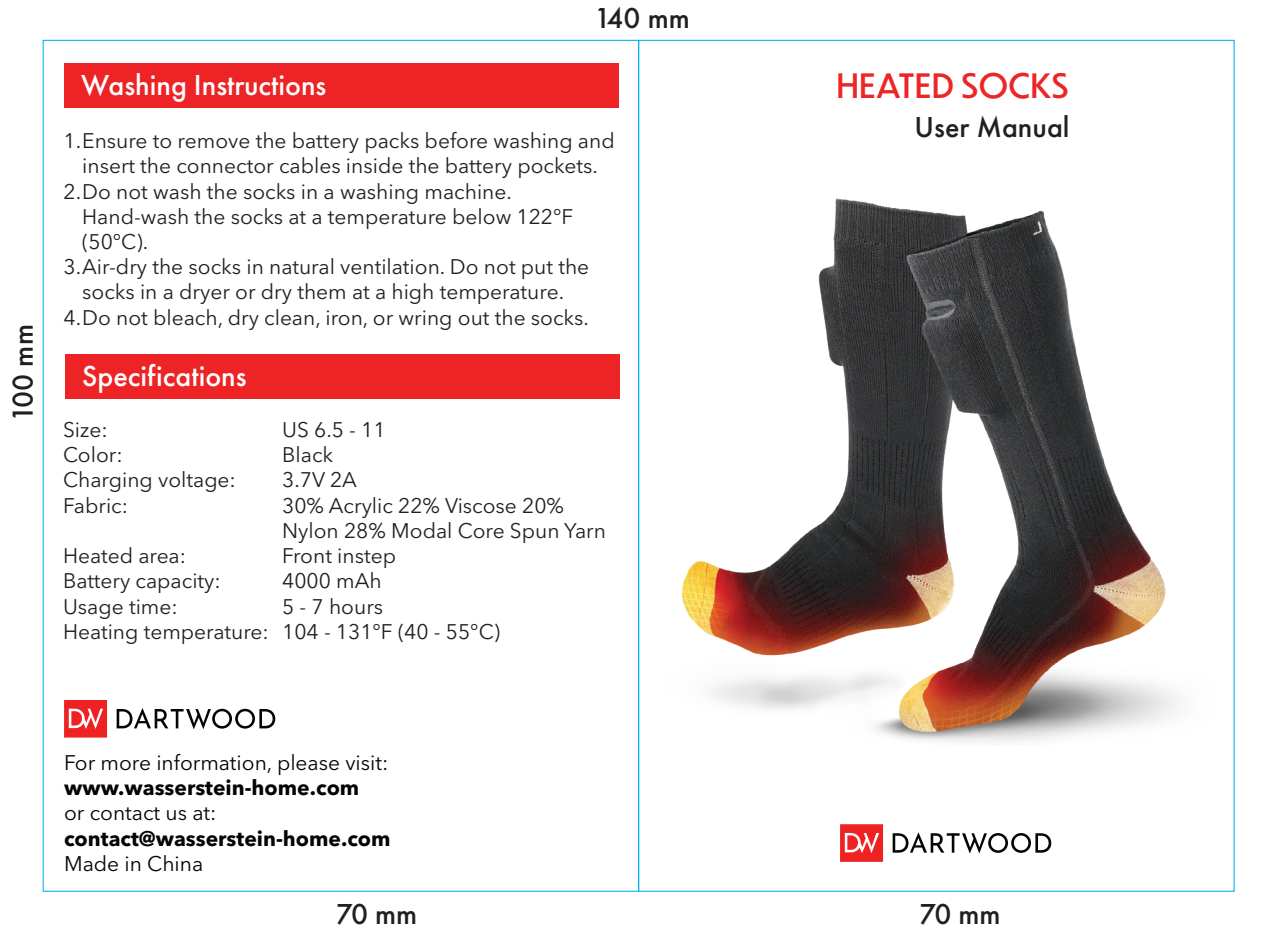
<style>
.page{position:relative;width:1276px;height:936px;background:#fff}
.page>*{position:absolute;margin:0;border:0;box-sizing:border-box;transform-origin:0 0}
.t1{font:33px "Dunbar Tall";letter-spacing:.03em;color:#ec2627}
.t2{font:500 30px "Futura PT";color:#fff}
.t3{font:500 30px "Futura PT";color:#231f20}
.t4{font:21px/25.2px "Avenir Next LT Pro";color:#231f20}
.t5{font:21px "Avenir Next LT Pro";color:#040503}
.t6{font:700 21px "Avenir Next LT Pro";color:#040503}
</style>
<div class="page">
<svg style="left:892px;top:832px;width:159px;height:21px"></svg>
<svg style="left:840px;top:824px;width:43px;height:37px"></svg>
<svg style="left:117px;top:708px;width:158px;height:21px"></svg>
<svg style="left:64px;top:700px;width:43px;height:37px"></svg>
<div style="left:64px;top:63px;width:555px;height:45px;background:#ed2325"></div>
<div style="left:65px;top:354px;width:554px;height:45px;background:#ed2325"></div>
<img style="left:681px;top:198px;width:497px;height:544px">
<h2 class="t3" style="left:5px;top:422px;width:99px;rotate:-90deg">100 mm</h2>
<h2 class="t3" style="left:594px;top:0;width:97px">140 mm</h2>
<h2 class="t2" style="left:81px;top:67px;width:247px">Washing Instructions</h2>
<p class="t4" style="left:63px;top:128px;width:553px;text-align:center">1. Ensure to remove the battery packs before washing and insert the connector cables inside the battery pockets.</p>
<p class="t4" style="left:82px;top:178px;width:492px;text-indent:-19px">2. Do not wash the socks in a washing machine.<br>Hand-wash the socks at a temperature below 122°F (50°C).</p>
<p class="t4" style="left:63px;top:254px;width:527px;text-align:center">3. Air-dry the socks in natural ventilation. Do not put the socks in a dryer or dry them at a high temperature.</p>
<p class="t4" style="left:63px;top:304px;width:527px">4. Do not bleach, dry clean, iron, or wring out the socks.</p>
<h2 class="t2" style="left:82px;top:358px;width:166px">Specifications</h2>
<p class="t4" style="left:63px;top:417px;width:46px">Size:</p>
<p class="t4" style="left:282px;top:417px;width:105px">US 6.5 - 11</p>
<p class="t4" style="left:63px;top:442px;width:61px">Color:</p>
<p class="t4" style="left:282px;top:442px;width:53px">Black</p>
<p class="t4" style="left:63px;top:467px;width:174px">Charging voltage:</p>
<p class="t4" style="left:282px;top:467px;width:76px">3.7V 2A</p>
<p class="t4" style="left:63px;top:492px;width:66px">Fabric:</p>
<p class="t4" style="left:282px;top:492px;width:325px">30% Acrylic 22% Viscose 20%<br>Nylon 28% Modal Core Spun Yarn</p>
<p class="t4" style="left:63px;top:543px;width:125px">Heated area:</p>
<p class="t4" style="left:282px;top:543px;width:115px">Front instep</p>
<p class="t4" style="left:63px;top:568px;width:159px">Battery capacity:</p>
<p class="t4" style="left:282px;top:568px;width:101px">4000 mAh</p>
<p class="t4" style="left:63px;top:593px;width:116px">Usage time:</p>
<p class="t4" style="left:63px;top:593px;width:438px;text-indent:219px">5 - 7 hours<br>Heating temperature: 104 - 131°F (40 - 55°C)</p>
<h1 class="t1" style="left:836px;top:62px;width:233px">HEATED SOCKS</h1>
<h2 class="t3" style="left:914px;top:109px;width:156px">User Manual</h2>
<p class="t5" style="left:64px;top:750px;width:326px">For more information, please visit:</p>
<p class="t6" style="left:64px;top:774px;width:297px">www.wasserstein-home.com</p>
<p class="t5" style="left:64px;top:800px;width:154px">or contact us at:</p>
<p class="t6" style="left:64px;top:825px;width:328px">contact@wasserstein-home.com</p>
<p class="t5" style="left:64px;top:850px;width:141px">Made in China</p>
<h2 class="t3" style="left:336px;top:895px;width:83px">70 mm</h2>
<h2 class="t3" style="left:919px;top:895px;width:83px">70 mm</h2>
</div>
